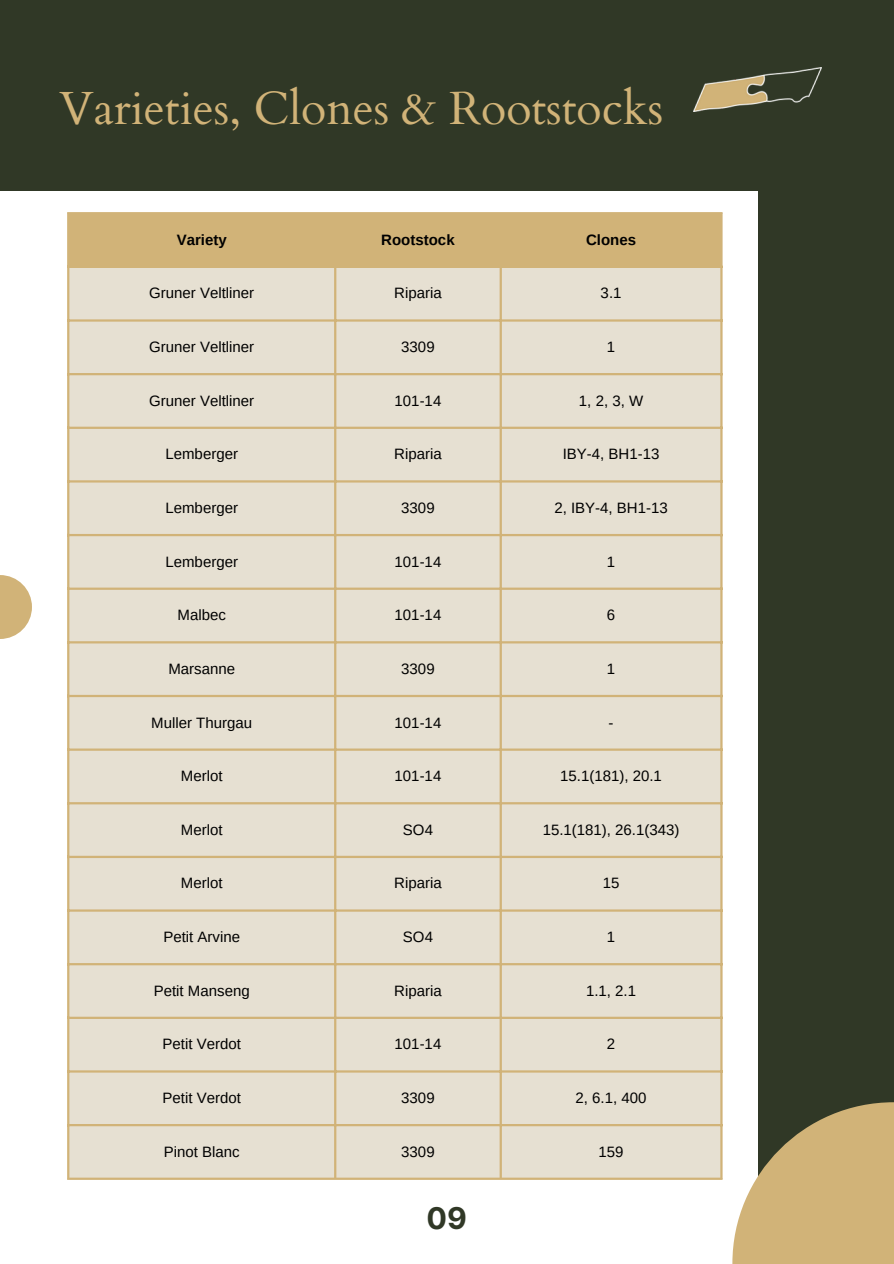
<style>
.page{position:relative;width:894px;height:1264px;background:#fff}
.page>*{position:absolute;margin:0;border:0;box-sizing:border-box;transform-origin:0 0}
.t1{font:46.5px "Cardo";color:#d1b378}
.t2{font:700 30px "Inter";color:#303826}
.t3{font:15px "Arimo";color:#000}
.t4{font:700 15px "Arimo";color:#000}
</style>
<div class="page">
<div style="left:0;top:0;width:893px;height:191px;background:#303826"></div>
<div style="left:757px;top:0;width:136px;height:1263px;background:#303826"></div>
<svg style="left:0;top:575px;width:32px;height:64px;fill:#d1b378"></svg>
<svg style="left:732px;top:1102px;width:161px;height:161px;fill:#d1b378"></svg>
<img style="left:693px;top:67px;width:128px;height:44px">
<div style="left:69px;top:214px;width:651px;height:52px;background:#d1b378"></div>
<div style="left:69px;top:268px;width:651px;height:909px;background:#e6e0d2"></div>
<hr style="left:67px;top:214px;width:2px;height:963px;background:#d1b378">
<hr style="left:334px;top:214px;width:2px;height:963px;background:#d1b378">
<hr style="left:499px;top:214px;width:2px;height:963px;background:#d1b378">
<hr style="left:720px;top:214px;width:2px;height:963px;background:#d1b378">
<hr style="left:67px;top:212px;width:655px;height:2px;background:#d1b378">
<hr style="left:67px;top:266px;width:655px;height:2px;background:#d1b378">
<hr style="left:67px;top:319px;width:655px;height:2px;background:#d1b378">
<hr style="left:67px;top:373px;width:655px;height:2px;background:#d1b378">
<hr style="left:67px;top:426px;width:655px;height:3px;background:#d1b378">
<hr style="left:67px;top:480px;width:655px;height:2px;background:#d1b378">
<hr style="left:67px;top:534px;width:655px;height:2px;background:#d1b378">
<hr style="left:67px;top:587px;width:655px;height:3px;background:#d1b378">
<hr style="left:67px;top:641px;width:655px;height:2px;background:#d1b378">
<hr style="left:67px;top:695px;width:655px;height:2px;background:#d1b378">
<hr style="left:67px;top:748px;width:655px;height:2px;background:#d1b378">
<hr style="left:67px;top:802px;width:655px;height:2px;background:#d1b378">
<hr style="left:67px;top:855px;width:655px;height:3px;background:#d1b378">
<hr style="left:67px;top:909px;width:655px;height:2px;background:#d1b378">
<hr style="left:67px;top:963px;width:655px;height:2px;background:#d1b378">
<hr style="left:67px;top:1016px;width:655px;height:2px;background:#d1b378">
<hr style="left:67px;top:1070px;width:655px;height:2px;background:#d1b378">
<hr style="left:67px;top:1123px;width:655px;height:3px;background:#d1b378">
<hr style="left:67px;top:1177px;width:655px;height:2px;background:#d1b378">
<p class="t1" style="left:59px;top:78px;width:605px">Varieties, Clones &amp; Rootstocks</p>
<p class="t4" style="left:177px;top:231px;width:52px">Variety</p>
<p class="t4" style="left:381px;top:231px;width:75px">Rootstock</p>
<p class="t4" style="left:586px;top:231px;width:51px">Clones</p>
<p class="t3" style="left:149px;top:285px;width:107px">Gruner Veltliner</p>
<p class="t3" style="left:394px;top:285px;width:49px">Riparia</p>
<p class="t3" style="left:600px;top:285px;width:22px">3.1</p>
<p class="t3" style="left:149px;top:338px;width:107px">Gruner Veltliner</p>
<p class="t3" style="left:401px;top:338px;width:35px">3309</p>
<p class="t3" style="left:606px;top:338px;width:10px">1</p>
<p class="t3" style="left:149px;top:392px;width:107px">Gruner Veltliner</p>
<p class="t3" style="left:394px;top:392px;width:48px">101-14</p>
<p class="t3" style="left:579px;top:392px;width:66px">1, 2, 3, W</p>
<p class="t3" style="left:165px;top:446px;width:74px">Lemberger</p>
<p class="t3" style="left:394px;top:446px;width:49px">Riparia</p>
<p class="t3" style="left:562px;top:446px;width:98px">IBY-4, BH1-13</p>
<p class="t3" style="left:165px;top:499px;width:74px">Lemberger</p>
<p class="t3" style="left:401px;top:499px;width:35px">3309</p>
<p class="t3" style="left:554px;top:499px;width:115px">2, IBY-4, BH1-13</p>
<p class="t3" style="left:165px;top:553px;width:74px">Lemberger</p>
<p class="t3" style="left:394px;top:553px;width:48px">101-14</p>
<p class="t3" style="left:606px;top:553px;width:10px">1</p>
<p class="t3" style="left:177px;top:606px;width:50px">Malbec</p>
<p class="t3" style="left:394px;top:606px;width:48px">101-14</p>
<p class="t3" style="left:606px;top:606px;width:10px">6</p>
<p class="t3" style="left:168px;top:660px;width:68px">Marsanne</p>
<p class="t3" style="left:401px;top:660px;width:35px">3309</p>
<p class="t3" style="left:606px;top:660px;width:10px">1</p>
<p class="t3" style="left:151px;top:714px;width:102px">Muller Thurgau</p>
<p class="t3" style="left:394px;top:714px;width:48px">101-14</p>
<p class="t3" style="left:608px;top:714px;width:6px">-</p>
<p class="t3" style="left:181px;top:767px;width:43px">Merlot</p>
<p class="t3" style="left:394px;top:767px;width:48px">101-14</p>
<p class="t3" style="left:560px;top:767px;width:103px">15.1(181), 20.1</p>
<p class="t3" style="left:181px;top:821px;width:43px">Merlot</p>
<p class="t3" style="left:403px;top:821px;width:32px">SO4</p>
<p class="t3" style="left:542px;top:821px;width:138px">15.1(181), 26.1(343)</p>
<p class="t3" style="left:181px;top:874px;width:43px">Merlot</p>
<p class="t3" style="left:394px;top:874px;width:49px">Riparia</p>
<p class="t3" style="left:602px;top:874px;width:18px">15</p>
<p class="t3" style="left:163px;top:928px;width:78px">Petit Arvine</p>
<p class="t3" style="left:403px;top:928px;width:32px">SO4</p>
<p class="t3" style="left:606px;top:928px;width:10px">1</p>
<p class="t3" style="left:154px;top:982px;width:97px">Petit Manseng</p>
<p class="t3" style="left:394px;top:982px;width:49px">Riparia</p>
<p class="t3" style="left:586px;top:982px;width:52px">1.1, 2.1</p>
<p class="t3" style="left:162px;top:1035px;width:80px">Petit Verdot</p>
<p class="t3" style="left:394px;top:1035px;width:48px">101-14</p>
<p class="t3" style="left:606px;top:1035px;width:10px">2</p>
<p class="t3" style="left:162px;top:1089px;width:80px">Petit Verdot</p>
<p class="t3" style="left:401px;top:1089px;width:35px">3309</p>
<p class="t3" style="left:575px;top:1089px;width:72px">2, 6.1, 400</p>
<p class="t3" style="left:164px;top:1142px;width:77px">Pinot Blanc</p>
<p class="t3" style="left:401px;top:1142px;width:35px">3309</p>
<p class="t3" style="left:598px;top:1142px;width:27px">159</p>
<p class="t2" style="left:426px;top:1199px;width:42px">09</p>
</div>
